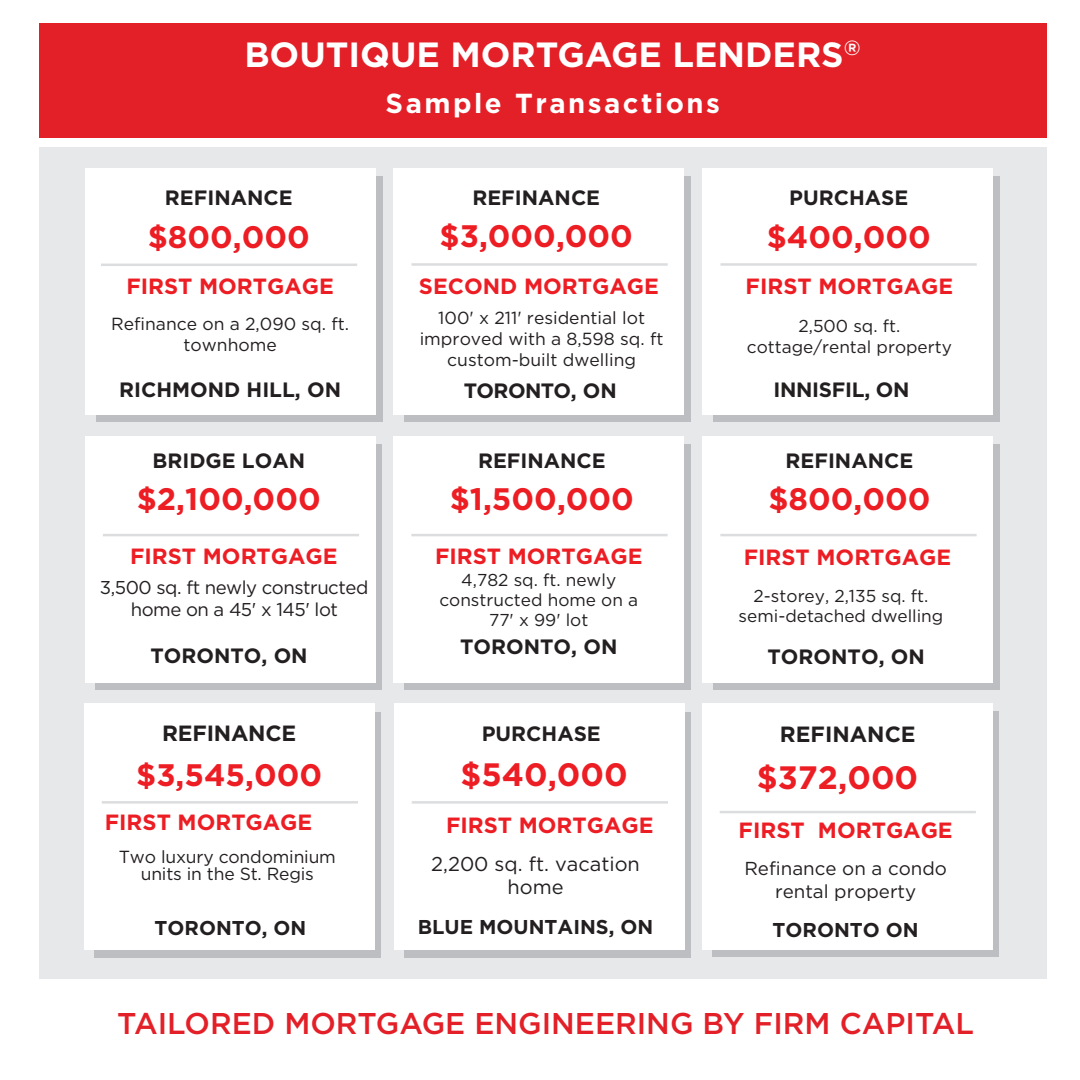
<style>
.page{position:relative;width:1080px;height:1080px;background:#fff}
.page>*{position:absolute;margin:0;border:0;box-sizing:border-box;transform-origin:0 0}
.t1{font:700 35px "Gotham HTF";color:#fff}
.t2{font:700 32.25px "Gotham HTF";color:#ed1d24}
.t3{font:700 31px "Gotham HTF";color:#ed1d24}
.t4{font:500 30px "Gotham HTF";color:#e31f27}
.t5{font:700 27.5px "Gotham HTF";letter-spacing:.09em;color:#fff}
.t6{font:700 22px "Gotham HTF";color:#ed1d24}
.t7{font:700 22px "Gotham HTF";letter-spacing:-.005em;color:#231f20}
.t8{font:700 20.75px "Gotham HTF";color:#231f20}
.t9{font:700 20.75px "Gotham HTF";letter-spacing:-.03em;color:#231f20}
.t10{font:700 20px "Gotham HTF";color:#231f20}
.t11{font:20px/23.8px "Gotham HTF";color:#231f20;text-align:center}
.t12{font:18.75px/23.2px "Gotham HTF";color:#231f20;text-align:center}
.t13{font:18.5px/22.2px "Gotham HTF";letter-spacing:-.025em;color:#231f20;text-align:center}
.t14{font:17.5px/21px "Gotham HTF";color:#231f20;text-align:center}
.t15{font:17.25px/20.8px "Gotham HTF";color:#231f20;text-align:center}
</style>
<div class="page">
<div style="left:39px;top:23px;width:1008px;height:115px;background:#e31f27"></div>
<div style="left:39px;top:147px;width:1008px;height:831px;background:#e7e8e9"></div>
<div style="left:96px;top:177px;width:286px;height:245px;background:#bdbec1"></div>
<div style="left:85px;top:168px;width:291px;height:247px;background:#fff"></div>
<div style="left:95px;top:712px;width:286px;height:245px;background:#bdbec1"></div>
<div style="left:84px;top:703px;width:291px;height:247px;background:#fff"></div>
<hr style="left:102px;top:801px;width:256px;height:3px;background:#dcdddf">
<div style="left:404px;top:177px;width:287px;height:245px;background:#bdbec1"></div>
<div style="left:394px;top:168px;width:290px;height:247px;background:#fff"></div>
<hr style="left:412px;top:263px;width:256px;height:3px;background:#dcdddf">
<div style="left:713px;top:177px;width:287px;height:245px;background:#bdbec1"></div>
<div style="left:703px;top:168px;width:290px;height:247px;background:#fff"></div>
<hr style="left:721px;top:263px;width:256px;height:3px;background:#dcdddf">
<div style="left:96px;top:445px;width:286px;height:245px;background:#bdbec1"></div>
<div style="left:85px;top:436px;width:291px;height:247px;background:#fff"></div>
<hr style="left:103px;top:534px;width:256px;height:2px;background:#dcdddf">
<div style="left:405px;top:712px;width:286px;height:245px;background:#bdbec1"></div>
<div style="left:394px;top:703px;width:291px;height:247px;background:#fff"></div>
<hr style="left:412px;top:801px;width:256px;height:3px;background:#dcdddf">
<div style="left:404px;top:445px;width:287px;height:245px;background:#bdbec1"></div>
<div style="left:393px;top:436px;width:291px;height:247px;background:#fff"></div>
<hr style="left:411px;top:534px;width:257px;height:2px;background:#dcdddf">
<div style="left:713px;top:445px;width:287px;height:245px;background:#bdbec1"></div>
<div style="left:702px;top:436px;width:291px;height:247px;background:#fff"></div>
<hr style="left:720px;top:534px;width:257px;height:2px;background:#dcdddf">
<hr style="left:101px;top:264px;width:256px;height:2px;background:#dcdddf">
<div style="left:713px;top:712px;width:286px;height:245px;background:#bdbec1"></div>
<div style="left:702px;top:703px;width:290px;height:247px;background:#fff"></div>
<hr style="left:720px;top:811px;width:256px;height:2px;background:#dcdddf">
<h1 class="t1" style="left:244px;top:34px;width:618px">BOUTIQUE MORTGAGE LENDERS<sup>®</sup></h1>
<h3 class="t5" style="left:386px;top:87px;width:336px">Sample Transactions</h3>
<p class="t8" style="left:165px;top:186px;width:129px">REFINANCE</p>
<h3 class="t3" style="left:148px;top:219px;width:164px">$800,000</h3>
<p class="t6" style="left:126px;top:273px;width:209px">FIRST MORTGAGE</p>
<p class="t14" style="left:111px;top:313px;width:240px">Refinance on a 2,090 sq. ft. townhome</p>
<p class="t8" style="left:119px;top:378px;width:224px">RICHMOND HILL, ON</p>
<p class="t8" style="left:152px;top:448px;width:154px">BRIDGE LOAN</p>
<h3 class="t3" style="left:137px;top:481px;width:185px">$2,100,000</h3>
<p class="t6" style="left:130px;top:544px;width:209px">FIRST MORTGAGE</p>
<p class="t13" style="left:100px;top:576px;width:270px">3,500 sq. ft newly constructed home on a 45' x 145' lot</p>
<p class="t8" style="left:150px;top:643px;width:159px">TORONTO, ON</p>
<p class="t7" style="left:162px;top:720px;width:136px">REFINANCE</p>
<h3 class="t3" style="left:136px;top:757px;width:187px">$3,545,000</h3>
<p class="t6" style="left:105px;top:809px;width:209px">FIRST MORTGAGE</p>
<p class="t14" style="left:119px;top:847px;width:219px;line-height:17.8px">Two luxury condominium units in the St. Regis</p>
<p class="t10" style="left:155px;top:916px;width:153px">TORONTO, ON</p>
<p class="t8" style="left:472px;top:186px;width:129px">REFINANCE</p>
<h3 class="t3" style="left:440px;top:218px;width:195px">$3,000,000</h3>
<p class="t6" style="left:419px;top:273px;width:241px">SECOND MORTGAGE</p>
<p class="t14" style="left:420px;top:307px;width:245px">100' x 211' residential lot improved with a 8,598 sq. ft custom-built dwelling</p>
<p class="t9" style="left:464px;top:378px;width:155px">TORONTO, ON</p>
<p class="t8" style="left:478px;top:449px;width:129px">REFINANCE</p>
<h3 class="t3" style="left:450px;top:481px;width:186px">$1,500,000</h3>
<p class="t6" style="left:435px;top:544px;width:209px">FIRST MORTGAGE</p>
<p class="t15" style="left:439px;top:570px;width:200px">4,782 sq. ft. newly constructed home on a<br>77' x 99' lot</p>
<p class="t8" style="left:460px;top:635px;width:159px">TORONTO, ON</p>
<p class="t8" style="left:482px;top:721px;width:121px">PURCHASE</p>
<h2 class="t2" style="left:460px;top:756px;width:169px">$540,000</h2>
<p class="t6" style="left:446px;top:813px;width:209px">FIRST MORTGAGE</p>
<p class="t11" style="left:431px;top:851px;width:210px">2,200 sq. ft. vacation home</p>
<p class="t10" style="left:418px;top:915px;width:237px">BLUE MOUNTAINS, ON</p>
<p class="t8" style="left:789px;top:186px;width:121px">PURCHASE</p>
<h3 class="t3" style="left:767px;top:219px;width:165px">$400,000</h3>
<p class="t6" style="left:746px;top:273px;width:209px">FIRST MORTGAGE</p>
<p class="t15" style="left:747px;top:316px;width:207px">2,500 sq. ft. cottage/rental property</p>
<p class="t8" style="left:773px;top:377px;width:138px">INNISFIL, ON</p>
<p class="t8" style="left:786px;top:448px;width:129px">REFINANCE</p>
<h3 class="t3" style="left:768px;top:481px;width:164px">$800,000</h3>
<p class="t6" style="left:744px;top:545px;width:209px">FIRST MORTGAGE</p>
<p class="t15" style="left:739px;top:585px;width:206px">2-storey, 2,135 sq. ft. semi-detached dwelling</p>
<p class="t8" style="left:768px;top:644px;width:159px">TORONTO, ON</p>
<p class="t7" style="left:780px;top:721px;width:137px">REFINANCE</p>
<h2 class="t2" style="left:757px;top:759px;width:163px">$372,000</h2>
<p class="t6" style="left:739px;top:817px;width:216px">FIRST MORTGAGE</p>
<p class="t12" style="left:744px;top:856px;width:204px">Refinance on a condo rental property</p>
<p class="t10" style="left:773px;top:918px;width:148px">TORONTO ON</p>
<h3 class="t4" style="left:117px;top:1007px;width:858px">TAILORED MORTGAGE ENGINEERING BY FIRM CAPITAL</h3>
</div>
